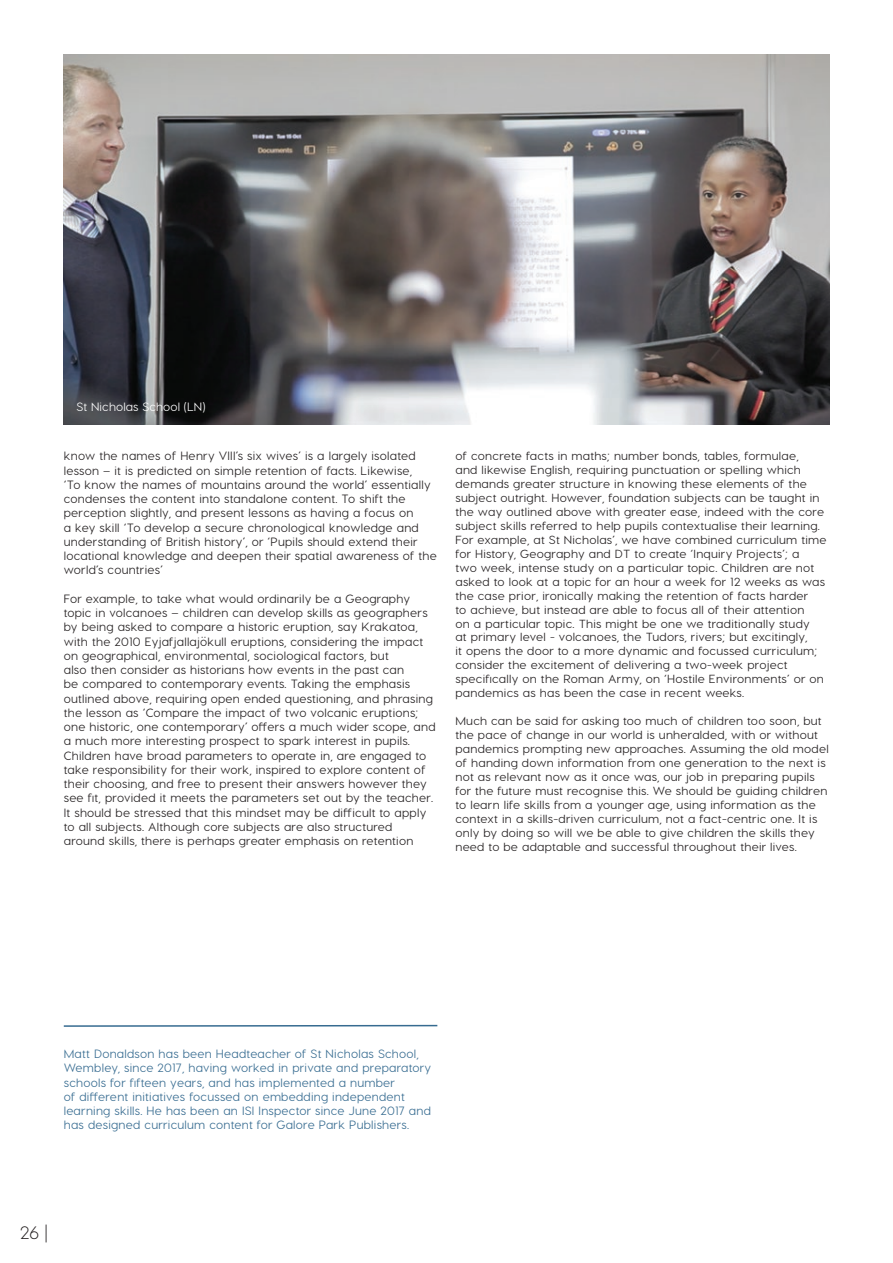
<style>
.page{position:relative;width:893px;height:1263px;background:#fff}
.page>*{position:absolute;margin:0;border:0;box-sizing:border-box;transform-origin:0 0}
.t1{font:300 18px "Visby CF";color:#231f20}
.t2{font:500 12px/14.2px "Visby CF";letter-spacing:.02em;color:#231f20}
.t3{font:500 12px/14.2px "Visby CF";letter-spacing:.02em;color:#366b90}
.t4{font:500 12px "Visby CF";letter-spacing:.01em;color:#fff}
.t5{font:500 11.7px/14px "Visby CF";letter-spacing:.02em;color:#231f20}
</style>
<div class="page">
<svg style="left:63px;top:1024px;width:375px;height:3px"></svg>
<img style="left:64px;top:54px;width:765px;height:370px">
<p class="t4" style="left:77px;top:400px;width:130px">St Nicholas School (LN)</p>
<p class="t2" style="left:64px;top:449px;width:375px">know the names of Henry VIII’s six wives’ is a largely isolated lesson – it is predicted on simple retention of facts. Likewise,<br>‘To know the names of mountains around the world’ essentially condenses the content into standalone content. To shift the perception slightly, and present lessons as having a focus on<br>a key skill ‘To develop a secure chronological knowledge and understanding of British history’, or ‘Pupils should extend their locational knowledge and deepen their spatial awareness of the world’s countries’</p>
<p class="t2" style="left:64px;top:591px;width:373px">For example, to take what would ordinarily be a Geography topic in volcanoes – children can develop skills as geographers by being asked to compare a historic eruption, say Krakatoa, with the 2010 Eyjafjallajökull eruptions, considering the impact on geographical, environmental, sociological factors, but<br>also then consider as historians how events in the past can<br>be compared to contemporary events. Taking the emphasis outlined above, requiring open ended questioning, and phrasing the lesson as ‘Compare the impact of two volcanic eruptions; one historic, one contemporary’ offers a much wider scope, and a much more interesting prospect to spark interest in pupils.<br>Children have broad parameters to operate in, are engaged to take responsibility for their work, inspired to explore content of their choosing, and free to present their answers however they see fit, provided it meets the parameters set out by the teacher.<br>It should be stressed that this mindset may be difficult to apply</p>
<p class="t5" style="left:64px;top:820px;width:351px">to all subjects. Although core subjects are also structured around skills, there is perhaps greater emphasis on retention</p>
<p class="t5" style="left:455px;top:449px;width:373px">of concrete facts in maths; number bonds, tables, formulae,<br>and likewise English, requiring punctuation or spelling which demands greater structure in knowing these elements of the subject outright. However, foundation subjects can be taught in the way outlined above with greater ease, indeed with the core subject skills referred to help pupils contextualise their learning.<br>For example, at St Nicholas’, we have combined curriculum time for History, Geography and DT to create ‘Inquiry Projects’; a<br>two week, intense study on a particular topic. Children are not asked to look at a topic for an hour a week for 12 weeks as was the case prior, ironically making the retention of facts harder<br>to achieve, but instead are able to focus all of their attention<br>on a particular topic. This might be one we traditionally study<br>at primary level - volcanoes, the Tudors, rivers; but excitingly,<br>it opens the door to a more dynamic and focussed curriculum; consider the excitement of delivering a two-week project specifically on the Roman Army, on ‘Hostile Environments’ or on pandemics as has been the case in recent weeks.</p>
<p class="t5" style="left:455px;top:714px;width:375px">Much can be said for asking too much of children too soon, but the pace of change in our world is unheralded, with or without pandemics prompting new approaches. Assuming the old model of handing down information from one generation to the next is not as relevant now as it once was, our job in preparing pupils for the future must recognise this. We should be guiding children to learn life skills from a younger age, using information as the context in a skills-driven curriculum, not a fact-centric one. It is only by doing so will we be able to give children the skills they need to be adaptable and successful throughout their lives.</p>
<p class="t3" style="left:64px;top:1046px;width:369px">Matt Donaldson has been Headteacher of St Nicholas School, Wembley, since 2017, having worked in private and preparatory schools for fifteen years, and has implemented a number<br>of different initiatives focussed on embedding independent learning skills. He has been an ISI Inspector since June 2017 and has designed curriculum content for Galore Park Publishers.</p>
<h1 class="t1" style="left:20px;top:1222px;width:29px">26 |</h1>
</div>
